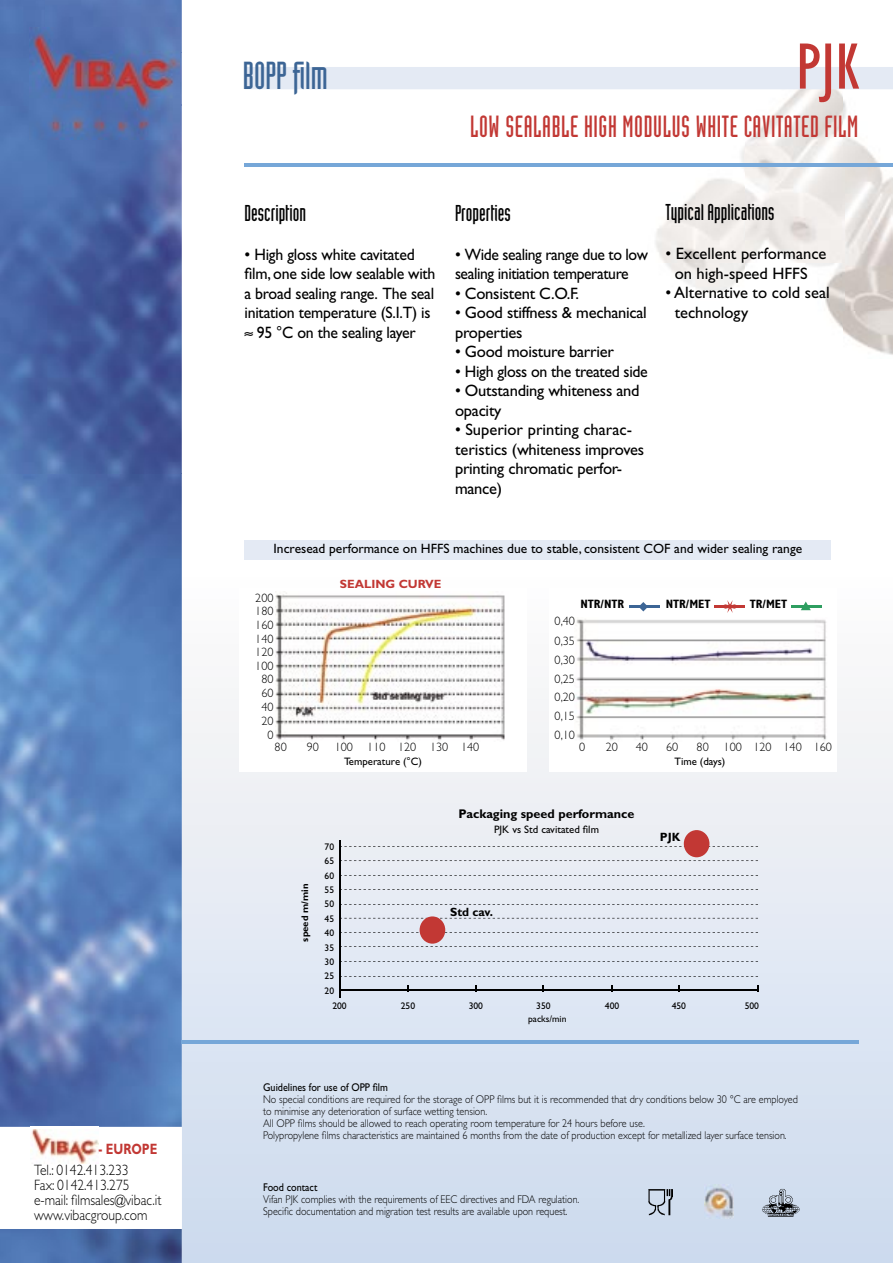
<style>
.page{position:relative;width:893px;height:1263px;background:#fff}
.page>*{position:absolute;margin:0;border:0;box-sizing:border-box;transform-origin:0 0}
.t1{font:condensed 67.5px "Gill Sans";color:#c23834}
.t2{font:38.25px "Industria Solid";color:#3c6595}
.t3{font:30px "Industria Solid";letter-spacing:.02em;color:#c23834}
.t4{font:22.5px "Industria Solid";color:#000}
.t5{font:16.5px/19.5px "Gill Sans";letter-spacing:-.015em;color:#000}
.t6{font:300 15px/15px "Gill Sans";color:#000;scale:.9 1}
.t7{font:700 15px "Gill Sans";color:#c23834;scale:.8 1}
.t8{font:13.5px "Gill Sans";color:#000}
.t9{font:700 12.6px "Gill Sans";color:#000}
.t10{font:300 12.15px "Gill Sans";color:#000}
.t11{font:700 condensed 12.15px "Gill Sans";color:#000}
.t12{font:700 12px "Gill Sans";color:#c23834}
.t13{font:700 12px "Gill Sans";color:#000}
.t14{font:300 11.25px/12px "Gill Sans";color:#000;scale:.9 1}
.t15{font:11.25px "Gill Sans";color:#000;scale:.9 1}
.t16{font:10.8px "Gill Sans";color:#000}
.t17{font:9.6px "Gill Sans";color:#000}
.t18{font:700 9.6px "Gill Sans";color:#000}
</style>
<div class="page">
<svg style="left:183px;top:699px;width:710px;height:564px;background:#dde5f1"></svg>
<img style="left:648px;top:89px;width:245px;height:266px">
<img style="left:0;top:1229px;width:182px;height:34px">
<img style="left:0;top:106px;width:182px;height:1021px">
<div style="left:0;top:0;width:45px;height:106px;background:#5074b2"></div>
<div style="left:45px;top:0;width:137px;height:52px;background:#5776b3"></div>
<img style="left:179px;top:52px;width:3px;height:54px">
<img style="left:182px;top:699px;width:1px;height:564px">
<img style="left:30px;top:27px;width:149px;height:113px">
<img style="left:30px;top:1126px;width:68px;height:37px">
<img style="left:30px;top:1127px;width:68px;height:1px">
<div style="left:244px;top:67px;width:649px;height:22px;background:#e4eaf4"></div>
<hr style="left:182px;top:1041px;width:677px;height:3px;background:#76a7d8">
<hr style="left:244px;top:164px;width:649px;height:3px;background:#76a7d8">
<div style="left:240px;top:588px;width:287px;height:184px;background:#fff"></div>
<img style="left:276px;top:593px;width:229px;height:147px">
<hr style="left:339px;top:840px;width:1px;height:157px;background:#000">
<svg style="left:340px;top:846px;width:418px;height:1px"></svg>
<svg style="left:340px;top:889px;width:418px;height:1px"></svg>
<svg style="left:340px;top:904px;width:418px;height:1px"></svg>
<svg style="left:340px;top:918px;width:418px;height:1px"></svg>
<svg style="left:340px;top:932px;width:418px;height:1px"></svg>
<svg style="left:340px;top:946px;width:418px;height:1px"></svg>
<svg style="left:340px;top:961px;width:418px;height:1px"></svg>
<svg style="left:340px;top:976px;width:418px;height:1px"></svg>
<hr style="left:340px;top:990px;width:418px;height:1px;background:#000">
<div style="left:420px;top:916px;width:25px;height:28px;background:#c23834;border-radius:50%"></div>
<svg style="left:340px;top:875px;width:418px;height:1px"></svg>
<svg style="left:340px;top:860px;width:418px;height:1px"></svg>
<div style="left:684px;top:830px;width:25px;height:27px;background:#c23834;border-radius:50%"></div>
<div style="left:549px;top:588px;width:287px;height:184px;background:#fff"></div>
<img style="left:576px;top:619px;width:250px;height:122px">
<hr style="left:715px;top:605px;width:30px;height:3px;background:#c23834">
<hr style="left:629px;top:605px;width:31px;height:3px;background:#3c6595">
<hr style="left:792px;top:605px;width:30px;height:3px;background:#2e9e60">
<svg style="left:801px;top:601px;width:10px;height:9px"></svg>
<svg style="left:640px;top:602px;width:7px;height:9px"></svg>
<svg style="left:724px;top:600px;width:12px;height:13px"></svg>
<div style="left:244px;top:540px;width:587px;height:19px;background:#e4eaf4"></div>
<img style="left:704px;top:1184px;width:30px;height:34px">
<img style="left:647px;top:1188px;width:25px;height:28px">
<img style="left:761px;top:1186px;width:39px;height:33px">
<h3 class="t7" style="left:99px;top:1140px;width:75px">- EUROPE</h3>
<h3 class="t6" style="left:34px;top:1162px;width:143px">Tel.: 0142.413.233<br>Fax: 0142.413.275 e-mail: filmsales@vibac.it www.vibacgroup.com</h3>
<h2 class="t2" style="left:243px;top:55px;width:86px">BOPP film</h2>
<h1 class="t1" style="left:796px;top:30px;width:65px">PJK</h1>
<h3 class="t3" style="left:470px;top:110px;width:389px">LOW SEALABLE HIGH MODULUS WHITE CAVITATED FILM</h3>
<h3 class="t4" style="left:244px;top:201px;width:63px">Description</h3>
<h3 class="t5" style="left:244px;top:244px;width:192px">• High gloss white cavitated film, one side low sealable with a broad sealing range. The seal initation temperature (S.I.T) is ≈ 95 °C on the sealing layer</h3>
<h3 class="t4" style="left:455px;top:201px;width:57px">Properties</h3>
<h3 class="t5" style="left:455px;top:244px;width:195px">• Wide sealing range due to low sealing initiation temperature</h3>
<h3 class="t5" style="left:455px;top:283px;width:126px">• Consistent C.O.F.</h3>
<h3 class="t5" style="left:455px;top:303px;width:193px">• Good stiffness &amp; mechanical properties</h3>
<h3 class="t5" style="left:455px;top:342px;width:160px">• Good moisture barrier</h3>
<h3 class="t5" style="left:455px;top:361px;width:194px">• High gloss on the treated side</h3>
<h3 class="t5" style="left:455px;top:381px;width:186px">• Outstanding whiteness and opacity</h3>
<h3 class="t5" style="left:455px;top:420px;width:191px">• Superior printing charac&shy;teristics (whiteness improves printing chromatic perfor&shy;mance)</h3>
<h3 class="t4" style="left:665px;top:200px;width:111px">Typical Applications</h3>
<h3 class="t5" style="left:665px;top:244px;width:162px;text-align:center">• Excellent performance on high-speed HFFS</h3>
<h3 class="t5" style="left:675px;top:283px;width:157px;text-indent:-9px">• Alternative to cold seal technology</h3>
<p class="t8" style="left:274px;top:541px;width:530px">Incresead performance on HFFS machines due to stable, consistent COF and wider sealing range</p>
<p class="t10" style="left:255px;top:591px;width:20px">200</p>
<p class="t10" style="left:255px;top:604px;width:20px">180</p>
<p class="t10" style="left:255px;top:618px;width:20px">160</p>
<p class="t10" style="left:255px;top:632px;width:20px">140</p>
<p class="t10" style="left:255px;top:645px;width:20px">120</p>
<p class="t10" style="left:255px;top:659px;width:20px">100</p>
<p class="t10" style="left:261px;top:672px;width:14px">80</p>
<p class="t10" style="left:261px;top:686px;width:14px">60</p>
<p class="t10" style="left:261px;top:700px;width:14px">40</p>
<p class="t10" style="left:261px;top:714px;width:14px">20</p>
<p class="t10" style="left:267px;top:728px;width:8px">0</p>
<p class="t10" style="left:275px;top:740px;width:14px">80</p>
<p class="t12" style="left:340px;top:577px;width:103px">SEALING CURVE</p>
<p class="t10" style="left:307px;top:740px;width:14px">90</p>
<p class="t10" style="left:335px;top:740px;width:146px">100 110 120 130 140</p>
<p class="t16" style="left:344px;top:755px;width:79px">Temperature (°C)</p>
<p class="t11" style="left:580px;top:597px;width:45px">NTR/NTR</p>
<p class="t11" style="left:666px;top:597px;width:46px">NTR/MET</p>
<p class="t10" style="left:555px;top:614px;width:22px">0,40</p>
<p class="t10" style="left:555px;top:634px;width:22px">0,35</p>
<p class="t10" style="left:555px;top:653px;width:22px">0,30</p>
<p class="t10" style="left:555px;top:672px;width:22px">0,25</p>
<p class="t10" style="left:555px;top:690px;width:22px">0,20</p>
<p class="t10" style="left:555px;top:709px;width:22px">0,15</p>
<p class="t11" style="left:750px;top:597px;width:39px">TR/MET</p>
<p class="t10" style="left:555px;top:728px;width:22px">0,10</p>
<p class="t10" style="left:579px;top:740px;width:8px">0</p>
<p class="t10" style="left:606px;top:740px;width:14px">20</p>
<p class="t10" style="left:636px;top:740px;width:14px">40</p>
<p class="t10" style="left:666px;top:740px;width:14px">60</p>
<p class="t10" style="left:697px;top:740px;width:137px">80 100 120 140 160</p>
<p class="t16" style="left:674px;top:755px;width:52px">Time (days)</p>
<p class="t18" style="left:299px;top:941px;width:59px;rotate:-90deg">speed m/min</p>
<p class="t17" style="left:325px;top:841px;width:11px">70</p>
<p class="t17" style="left:325px;top:855px;width:11px">65</p>
<p class="t17" style="left:325px;top:870px;width:11px">60</p>
<p class="t17" style="left:325px;top:884px;width:11px">55</p>
<p class="t17" style="left:325px;top:899px;width:11px">50</p>
<p class="t17" style="left:325px;top:913px;width:11px">45</p>
<p class="t17" style="left:325px;top:927px;width:11px">40</p>
<p class="t17" style="left:325px;top:942px;width:11px">35</p>
<p class="t17" style="left:325px;top:956px;width:11px">30</p>
<p class="t17" style="left:325px;top:971px;width:11px">25</p>
<p class="t17" style="left:325px;top:985px;width:11px">20</p>
<p class="t17" style="left:332px;top:1000px;width:16px">200</p>
<p class="t9" style="left:459px;top:806px;width:177px">Packaging speed performance</p>
<p class="t16" style="left:494px;top:823px;width:106px">PJK vs Std cavitated film</p>
<p class="t13" style="left:450px;top:905px;width:45px">Std cav.</p>
<p class="t13" style="left:660px;top:830px;width:22px">PJK</p>
<p class="t17" style="left:401px;top:1000px;width:16px">250</p>
<p class="t17" style="left:469px;top:1000px;width:16px">300</p>
<p class="t17" style="left:536px;top:1000px;width:16px">350</p>
<p class="t17" style="left:605px;top:1000px;width:16px">400</p>
<p class="t17" style="left:672px;top:1000px;width:16px">450</p>
<p class="t17" style="left:745px;top:1000px;width:16px">500</p>
<p class="t17" style="left:528px;top:1014px;width:40px">packs/min</p>
<p class="t15" style="left:263px;top:1081px;width:140px">Guidelines for use of OPP film</p>
<p class="t14" style="left:263px;top:1093px;width:596px">No special conditions are required for the storage of OPP films but it is recommended that dry conditions below 30 °C are employed to minimise any deterioration of surface wetting tension.<br>All OPP films should be allowed to reach operating room temperature for 24 hours before use.<br>Polypropylene films characteristics are maintained 6 months from the date of production except for metallized layer surface tension.</p>
<p class="t15" style="left:263px;top:1181px;width:62px">Food contact</p>
<p class="t14" style="left:263px;top:1193px;width:353px">Vifan PJK complies with the requirements of EEC directives and FDA regulation.<br>Specific documentation and migration test results are available upon request.</p>
</div>
